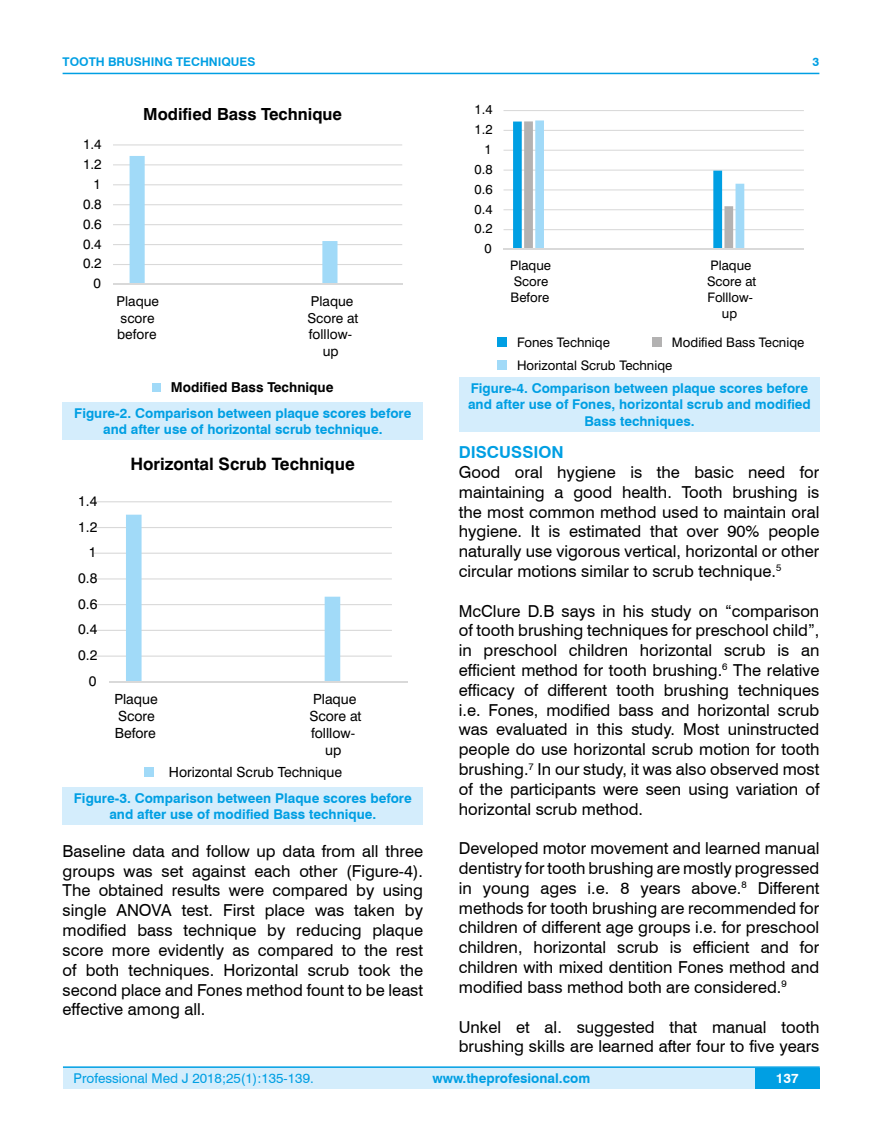
<style>
.page{position:relative;width:882px;height:1145px;background:#fff}
.page>*{position:absolute;margin:0;border:0;box-sizing:border-box;transform-origin:0 0}
.t1{font:700 17.1px "Swiss 721 BT";color:#000}
.t2{font:700 16.65px "Swiss 721 BT";color:#000}
.t3{font:16.5px/19.8px "Swiss 721 BT";color:#000;text-align:justify}
.t4{font:700 16.5px "Swiss 721 BT";color:#009fe3}
.t5{font:13.95px/17.1px "Swiss 721 BT";color:#000}
.t6{font:13.65px/16.6px "Swiss 721 BT";color:#000}
.t7{font:700 13.65px "Swiss 721 BT";color:#000}
.t8{font:700 13.5px/16.2px "Swiss 721 BT";color:#009fe3;text-align:center}
.t9{font:13.5px "Swiss 721 BT";color:#009fe3}
.t10{font:700 13.5px "Swiss 721 BT";color:#fff}
.t11{font:13.2px/16px "Swiss 721 BT";color:#000}
.t12{font:700 12px "Swiss 721 BT";color:#009fe3}
</style>
<div class="page">
<div style="left:63px;top:1067px;width:756px;height:21px;background:#d4edfc"></div>
<hr style="left:63px;top:1066px;width:756px;height:2px;background:#009fe3">
<div style="left:754px;top:1068px;width:65px;height:20px;background:#009fe3"></div>
<hr style="left:63px;top:73px;width:756px;height:1px;background:#009fe3">
<hr style="left:113px;top:264px;width:289px;height:1px;background:#d9d9d9">
<hr style="left:113px;top:244px;width:289px;height:1px;background:#d9d9d9">
<hr style="left:113px;top:224px;width:289px;height:1px;background:#d9d9d9">
<hr style="left:113px;top:204px;width:289px;height:1px;background:#d9d9d9">
<hr style="left:113px;top:184px;width:289px;height:1px;background:#d9d9d9">
<hr style="left:113px;top:164px;width:289px;height:1px;background:#d9d9d9">
<hr style="left:113px;top:144px;width:289px;height:1px;background:#d9d9d9">
<svg style="left:129px;top:156px;width:208px;height:128px"></svg>
<hr style="left:113px;top:284px;width:289px;height:1px;background:#d9d9d9">
<div style="left:152px;top:383px;width:9px;height:9px;background:#a1daf8"></div>
<div style="left:63px;top:402px;width:360px;height:38px;background:#d4edfc"></div>
<hr style="left:503px;top:229px;width:300px;height:1px;background:#d9d9d9">
<hr style="left:503px;top:209px;width:300px;height:1px;background:#d9d9d9">
<hr style="left:503px;top:189px;width:300px;height:1px;background:#d9d9d9">
<hr style="left:503px;top:170px;width:300px;height:1px;background:#d9d9d9">
<hr style="left:503px;top:150px;width:300px;height:1px;background:#d9d9d9">
<hr style="left:503px;top:130px;width:300px;height:1px;background:#d9d9d9">
<hr style="left:503px;top:110px;width:300px;height:1px;background:#d9d9d9">
<svg style="left:513px;top:120px;width:231px;height:129px"></svg>
<hr style="left:503px;top:249px;width:300px;height:1px;background:#d9d9d9">
<div style="left:497px;top:337px;width:9px;height:9px;background:#009fe3"></div>
<div style="left:652px;top:337px;width:9px;height:9px;background:#b3b2b2"></div>
<div style="left:497px;top:361px;width:9px;height:9px;background:#a1daf8"></div>
<div style="left:459px;top:377px;width:360px;height:54px;background:#d4edfc"></div>
<hr style="left:94px;top:655px;width:297px;height:1px;background:#d9d9d9">
<hr style="left:94px;top:630px;width:297px;height:1px;background:#d9d9d9">
<hr style="left:94px;top:604px;width:297px;height:1px;background:#d9d9d9">
<hr style="left:94px;top:578px;width:297px;height:1px;background:#d9d9d9">
<hr style="left:94px;top:552px;width:297px;height:2px;background:#d9d9d9">
<hr style="left:94px;top:527px;width:297px;height:1px;background:#d9d9d9">
<hr style="left:94px;top:501px;width:297px;height:1px;background:#d9d9d9">
<svg style="left:126px;top:514px;width:214px;height:167px"></svg>
<hr style="left:109px;top:681px;width:298px;height:1px;background:#d9d9d9">
<div style="left:144px;top:767px;width:10px;height:10px;background:#a1daf8"></div>
<div style="left:63px;top:786px;width:360px;height:38px;background:#d4edfc"></div>
<p class="t12" style="left:63px;top:53px;width:194px">TOOTH BRUSHING TECHNIQUES</p>
<p class="t6" style="left:83px;top:136px;width:20px">1.4</p>
<p class="t6" style="left:83px;top:155px;width:20px">1.2</p>
<p class="t6" style="left:93px;top:175px;width:9px">1</p>
<p class="t6" style="left:83px;top:195px;width:20px">0.8</p>
<p class="t6" style="left:83px;top:215px;width:20px">0.6</p>
<p class="t6" style="left:83px;top:235px;width:20px">0.4</p>
<p class="t6" style="left:83px;top:255px;width:20px">0.2</p>
<p class="t6" style="left:93px;top:275px;width:9px">0</p>
<p class="t2" style="left:143px;top:104px;width:200px">Modified Bass Technique</p>
<p class="t6" style="left:117px;top:293px;width:44px">Plaque score before</p>
<p class="t6" style="left:307px;top:293px;width:52px;text-align:center">Plaque<br>Score at folllow&shy;up</p>
<p class="t7" style="left:171px;top:379px;width:164px">Modified Bass Technique</p>
<p class="t8" style="left:74px;top:404px;width:338px">Figure-2. Comparison between plaque scores before and after use of horizontal scrub technique.</p>
<p class="t5" style="left:78px;top:492px;width:21px">1.4</p>
<p class="t5" style="left:78px;top:518px;width:21px">1.2</p>
<p class="t5" style="left:89px;top:543px;width:9px">1</p>
<p class="t5" style="left:78px;top:569px;width:21px">0.8</p>
<p class="t5" style="left:78px;top:595px;width:21px">0.6</p>
<p class="t5" style="left:78px;top:621px;width:21px">0.4</p>
<p class="t5" style="left:78px;top:646px;width:21px">0.2</p>
<p class="t5" style="left:89px;top:672px;width:9px">0</p>
<p class="t1" style="left:130px;top:453px;width:226px">Horizontal Scrub Technique</p>
<p class="t5" style="left:114px;top:690px;width:45px">Plaque<br>Score<br>Before</p>
<p class="t5" style="left:309px;top:690px;width:54px;text-align:center">Plaque<br>Score at folllow&shy;up</p>
<p class="t5" style="left:169px;top:763px;width:175px">Horizontal Scrub Technique</p>
<p class="t8" style="left:74px;top:789px;width:339px">Figure-3. Comparison between Plaque scores before and after use of modified Bass technique.</p>
<p class="t3" style="left:63px;top:840px;width:362px">Baseline data and follow up data from all three groups was set against each other (Figure-4).<br>The obtained results were compared by using single ANOVA test. First place was taken by modified bass technique by reducing plaque score more evidently as compared to the rest of both techniques. Horizontal scrub took the second place and Fones method fount to be least effective among all.</p>
<p class="t11" style="left:474px;top:101px;width:20px">1.4</p>
<p class="t11" style="left:474px;top:121px;width:20px">1.2</p>
<p class="t11" style="left:484px;top:141px;width:9px">1</p>
<p class="t11" style="left:474px;top:161px;width:20px">0.8</p>
<p class="t11" style="left:474px;top:181px;width:20px">0.6</p>
<p class="t11" style="left:474px;top:201px;width:20px">0.4</p>
<p class="t11" style="left:474px;top:221px;width:20px">0.2</p>
<p class="t11" style="left:484px;top:240px;width:9px">0</p>
<p class="t12" style="left:812px;top:53px;width:8px">3</p>
<p class="t11" style="left:510px;top:257px;width:42px">Plaque<br>Score<br>Before</p>
<p class="t11" style="left:706px;top:257px;width:51px;text-align:center">Plaque<br>Score at<br>Folllow&shy;up</p>
<p class="t11" style="left:517px;top:334px;width:94px">Fones Techniqe</p>
<p class="t11" style="left:517px;top:330px;width:289px;line-height:23.5px;text-indent:155px">Modified Bass Tecniqe<br>Horizontal Scrub Techniqe</p>
<p class="t8" style="left:468px;top:380px;width:344px">Figure-4. Comparison between plaque scores before and after use of Fones, horizontal scrub and modified<br>Bass techniques.</p>
<p class="t4" style="left:458px;top:441px;width:106px">DISCUSSION</p>
<p class="t3" style="left:458px;top:461px;width:362px">Good oral hygiene is the basic need for maintaining a good health. Tooth brushing is the most common method used to maintain oral hygiene. It is estimated that over 90% people naturally use vigorous vertical, horizontal or other circular motions similar to scrub technique.<sup>5</sup></p>
<p class="t3" style="left:458px;top:600px;width:362px">McClure D.B says in his study on “comparison of tooth brushing techniques for preschool child”, in preschool children horizontal scrub is an efficient method for tooth brushing.<sup>6</sup> The relative efficacy of different tooth brushing techniques i.e. Fones, modified bass and horizontal scrub was evaluated in this study. Most uninstructed people do use horizontal scrub motion for tooth brushing.<sup>7</sup> In our study, it was also observed most of the participants were seen using variation of horizontal scrub method.</p>
<p class="t3" style="left:458px;top:838px;width:362px">Developed motor movement and learned manual dentistry for tooth brushing are mostly progressed in young ages i.e. 8 years above.<sup>8</sup> Different methods for tooth brushing are recommended for children of different age groups i.e. for preschool children, horizontal scrub is efficient and for children with mixed dentition Fones method and modified bass method both are considered.<sup>9</sup></p>
<p class="t3" style="left:458px;top:1016px;width:362px">Unkel et al. suggested that manual tooth brushing skills are learned after four to five years</p>
<p class="t9" style="left:74px;top:1069px;width:241px">Professional Med J 2018;25(1):135-139.</p>
<p class="t8" style="left:432px;top:1069px;width:159px">www.theprofesional.com</p>
<p class="t10" style="left:775px;top:1069px;width:24px">137</p>
</div>
